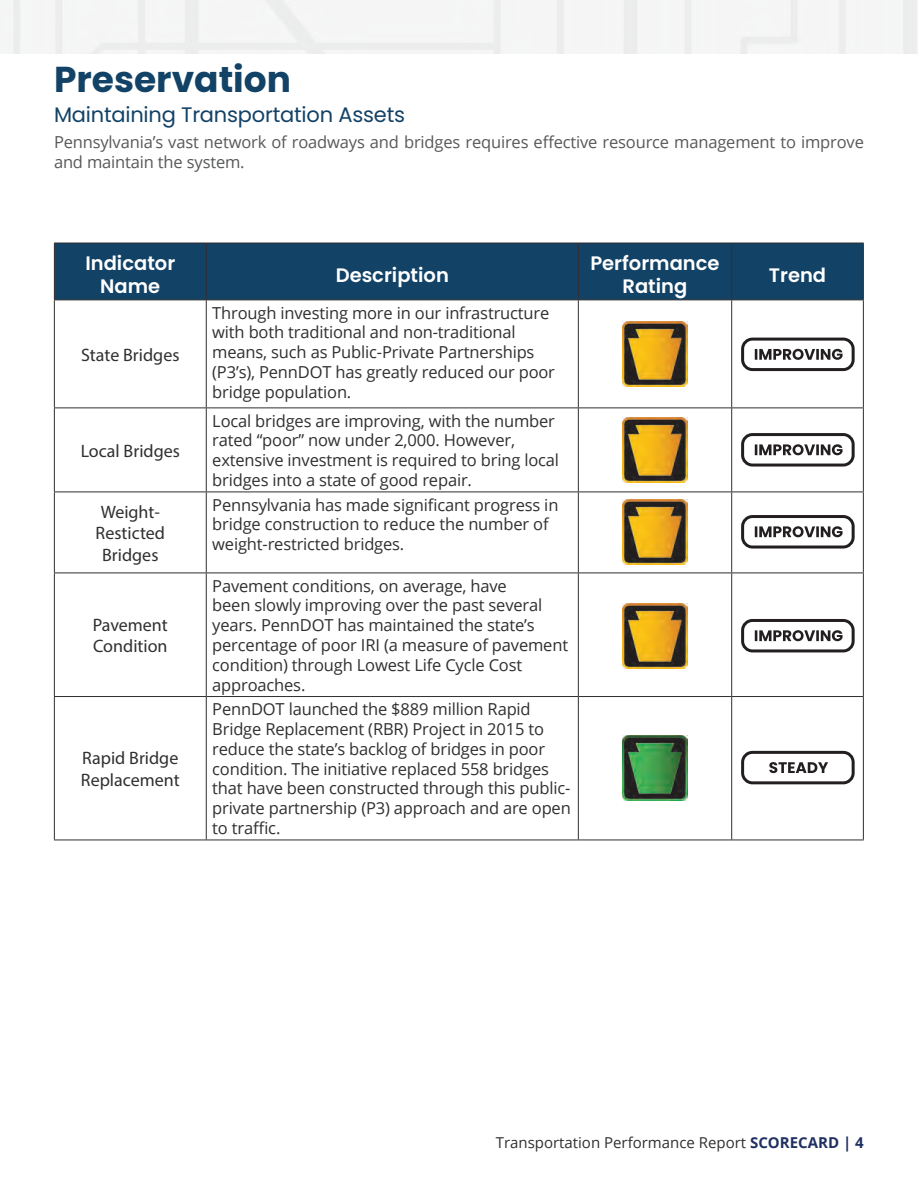
<style>
.page{position:relative;width:918px;height:1188px;background:#fff}
.page>*{position:absolute;margin:0;border:0;box-sizing:border-box;transform-origin:0 0}
.t1{font:700 36px "Poppins";color:#124266}
.t2{font:21px "Poppins";letter-spacing:-.01em;color:#124266}
.t3{font:600 19.5px/23.4px "Poppins";color:#fff;text-align:center}
.t4{font:18px/21.6px "Myriad Pro";color:#312f30}
.t5{font:16.5px/19.8px "Open Sans";letter-spacing:-.01em;color:#312f30}
.t6{font:16.5px/19.8px "Open Sans";letter-spacing:-.01em;color:#57585a}
.t7{font:15px "Open Sans";color:#312f30}
.s1{font-weight:700;color:#213063}
</style>
<div class="page">
<div style="left:55px;top:244px;width:808px;height:56px;background:#124266"></div>
<hr style="left:54px;top:243px;width:1px;height:57px;background:#312f30">
<hr style="left:54px;top:243px;width:152px;height:1px;background:#312f30">
<hr style="left:206px;top:243px;width:372px;height:1px;background:#312f30">
<hr style="left:578px;top:243px;width:154px;height:1px;background:#312f30">
<hr style="left:732px;top:243px;width:132px;height:1px;background:#312f30">
<hr style="left:206px;top:243px;width:1px;height:57px;background:#312f30">
<hr style="left:578px;top:243px;width:1px;height:57px;background:#312f30">
<hr style="left:731px;top:243px;width:1px;height:57px;background:#312f30">
<hr style="left:863px;top:243px;width:1px;height:57px;background:#312f30">
<hr style="left:54px;top:300px;width:1px;height:108px;background:#312f30">
<hr style="left:54px;top:408px;width:1px;height:84px;background:#312f30">
<hr style="left:54px;top:492px;width:1px;height:81px;background:#312f30">
<hr style="left:54px;top:573px;width:1px;height:123px;background:#312f30">
<hr style="left:54px;top:697px;width:1px;height:143px;background:#312f30">
<hr style="left:54px;top:300px;width:152px;height:1px;background:#312f30">
<hr style="left:54px;top:408px;width:152px;height:1px;background:#312f30">
<hr style="left:54px;top:492px;width:152px;height:1px;background:#312f30">
<hr style="left:54px;top:573px;width:152px;height:1px;background:#312f30">
<hr style="left:54px;top:696px;width:152px;height:1px;background:#312f30">
<hr style="left:54px;top:840px;width:152px;height:1px;background:#312f30">
<hr style="left:206px;top:300px;width:1px;height:108px;background:#312f30">
<hr style="left:206px;top:408px;width:1px;height:84px;background:#312f30">
<hr style="left:206px;top:492px;width:1px;height:81px;background:#312f30">
<hr style="left:206px;top:573px;width:1px;height:123px;background:#312f30">
<hr style="left:206px;top:697px;width:1px;height:143px;background:#312f30">
<hr style="left:206px;top:300px;width:372px;height:1px;background:#312f30">
<hr style="left:578px;top:300px;width:154px;height:1px;background:#312f30">
<hr style="left:732px;top:300px;width:132px;height:1px;background:#312f30">
<hr style="left:578px;top:300px;width:1px;height:108px;background:#312f30">
<hr style="left:731px;top:300px;width:1px;height:108px;background:#312f30">
<hr style="left:863px;top:300px;width:1px;height:108px;background:#312f30">
<hr style="left:578px;top:408px;width:1px;height:84px;background:#312f30">
<hr style="left:731px;top:408px;width:1px;height:84px;background:#312f30">
<hr style="left:863px;top:408px;width:1px;height:84px;background:#312f30">
<hr style="left:578px;top:492px;width:1px;height:81px;background:#312f30">
<hr style="left:731px;top:492px;width:1px;height:81px;background:#312f30">
<hr style="left:863px;top:492px;width:1px;height:81px;background:#312f30">
<hr style="left:578px;top:573px;width:1px;height:123px;background:#312f30">
<hr style="left:731px;top:573px;width:1px;height:123px;background:#312f30">
<hr style="left:863px;top:573px;width:1px;height:123px;background:#312f30">
<hr style="left:578px;top:697px;width:1px;height:143px;background:#312f30">
<hr style="left:731px;top:697px;width:1px;height:143px;background:#312f30">
<hr style="left:863px;top:697px;width:1px;height:143px;background:#312f30">
<hr style="left:206px;top:408px;width:372px;height:1px;background:#312f30">
<hr style="left:578px;top:408px;width:154px;height:1px;background:#312f30">
<hr style="left:732px;top:408px;width:132px;height:1px;background:#312f30">
<hr style="left:206px;top:492px;width:372px;height:1px;background:#312f30">
<hr style="left:578px;top:492px;width:154px;height:1px;background:#312f30">
<hr style="left:732px;top:492px;width:132px;height:1px;background:#312f30">
<hr style="left:206px;top:573px;width:372px;height:1px;background:#312f30">
<hr style="left:578px;top:573px;width:154px;height:1px;background:#312f30">
<hr style="left:732px;top:573px;width:132px;height:1px;background:#312f30">
<hr style="left:206px;top:696px;width:372px;height:1px;background:#312f30">
<hr style="left:578px;top:696px;width:154px;height:1px;background:#312f30">
<hr style="left:732px;top:696px;width:132px;height:1px;background:#312f30">
<hr style="left:206px;top:840px;width:372px;height:1px;background:#312f30">
<hr style="left:578px;top:840px;width:154px;height:1px;background:#312f30">
<hr style="left:732px;top:840px;width:132px;height:1px;background:#312f30">
<div style="left:741px;top:433px;width:114px;height:34px;border:3px solid #231f20;border-radius:10px"></div>
<svg style="left:755px;top:444px;width:88px;height:11px"></svg>
<img style="left:623px;top:417px;width:65px;height:65px">
<div style="left:741px;top:515px;width:114px;height:34px;border:3px solid #231f20;border-radius:10px"></div>
<svg style="left:755px;top:526px;width:88px;height:11px"></svg>
<img style="left:623px;top:735px;width:65px;height:65px">
<div style="left:741px;top:751px;width:114px;height:33px;border:3px solid #231f20;border-radius:10px"></div>
<svg style="left:769px;top:762px;width:59px;height:11px"></svg>
<img style="left:623px;top:322px;width:65px;height:65px">
<img style="left:623px;top:499px;width:65px;height:65px">
<img style="left:623px;top:603px;width:65px;height:65px">
<div style="left:741px;top:338px;width:114px;height:33px;border:3px solid #231f20;border-radius:10px"></div>
<svg style="left:755px;top:349px;width:88px;height:11px"></svg>
<div style="left:741px;top:619px;width:114px;height:33px;border:3px solid #231f20;border-radius:10px"></div>
<svg style="left:755px;top:630px;width:88px;height:11px"></svg>
<p class="t1" style="left:54px;top:58px;width:239px">Preservation</p>
<p class="t2" style="left:54px;top:102px;width:353px">Maintaining Transportation Assets</p>
<p class="t6" style="left:54px;top:132px;width:812px">Pennsylvania’s vast network of roadways and bridges requires effective resource management to improve and maintain the system.</p>
<p class="t3" style="left:85px;top:252px;width:91px">Indicator</p>
<p class="t3" style="left:100px;top:275px;width:62px">Name</p>
<p class="t4" style="left:81px;top:344px;width:100px">State Bridges</p>
<p class="t4" style="left:81px;top:440px;width:101px">Local Bridges</p>
<p class="t3" style="left:336px;top:263px;width:115px">Description</p>
<p class="t3" style="left:590px;top:252px;width:131px">Performance<br>Rating</p>
<p class="t5" style="left:212px;top:302px;width:344px">Through investing more in our infrastructure with both traditional and non-traditional means, such as Public-Private Partnerships (P3’s), PennDOT has greatly reduced our poor bridge population.</p>
<p class="t5" style="left:212px;top:410px;width:348px">Local bridges are improving, with the number rated “poor” now under 2,000. However, extensive investment is required to bring local bridges into a state of good repair.</p>
<p class="t4" style="left:96px;top:501px;width:71px;text-align:center">Weight-<br>Resticted<br>Bridges</p>
<p class="t5" style="left:212px;top:494px;width:348px">Pennsylvania has made significant progress in bridge construction to reduce the number of weight-restricted bridges.</p>
<p class="t4" style="left:93px;top:614px;width:77px">Pavement<br>Condition</p>
<p class="t4" style="left:81px;top:747px;width:100px">Rapid Bridge<br>Replacement</p>
<p class="t5" style="left:212px;top:575px;width:357px">Pavement conditions, on average, have<br>been slowly improving over the past several years. PennDOT has maintained the state’s percentage of poor IRI (a measure of pavement condition) through Lowest Life Cycle Cost approaches.</p>
<p class="t5" style="left:212px;top:699px;width:360px">PennDOT launched the $889 million Rapid Bridge Replacement (RBR) Project in 2015 to reduce the state’s backlog of bridges in poor condition. The initiative replaced 558 bridges that have been constructed through this public&shy;private partnership (P3) approach and are open to traffic.</p>
<p class="t3" style="left:769px;top:263px;width:59px">Trend</p>
<p class="t7" style="left:496px;top:1132px;width:370px">Transportation Performance Report <span class="s1">SCORECARD | 4</span></p>
</div>
